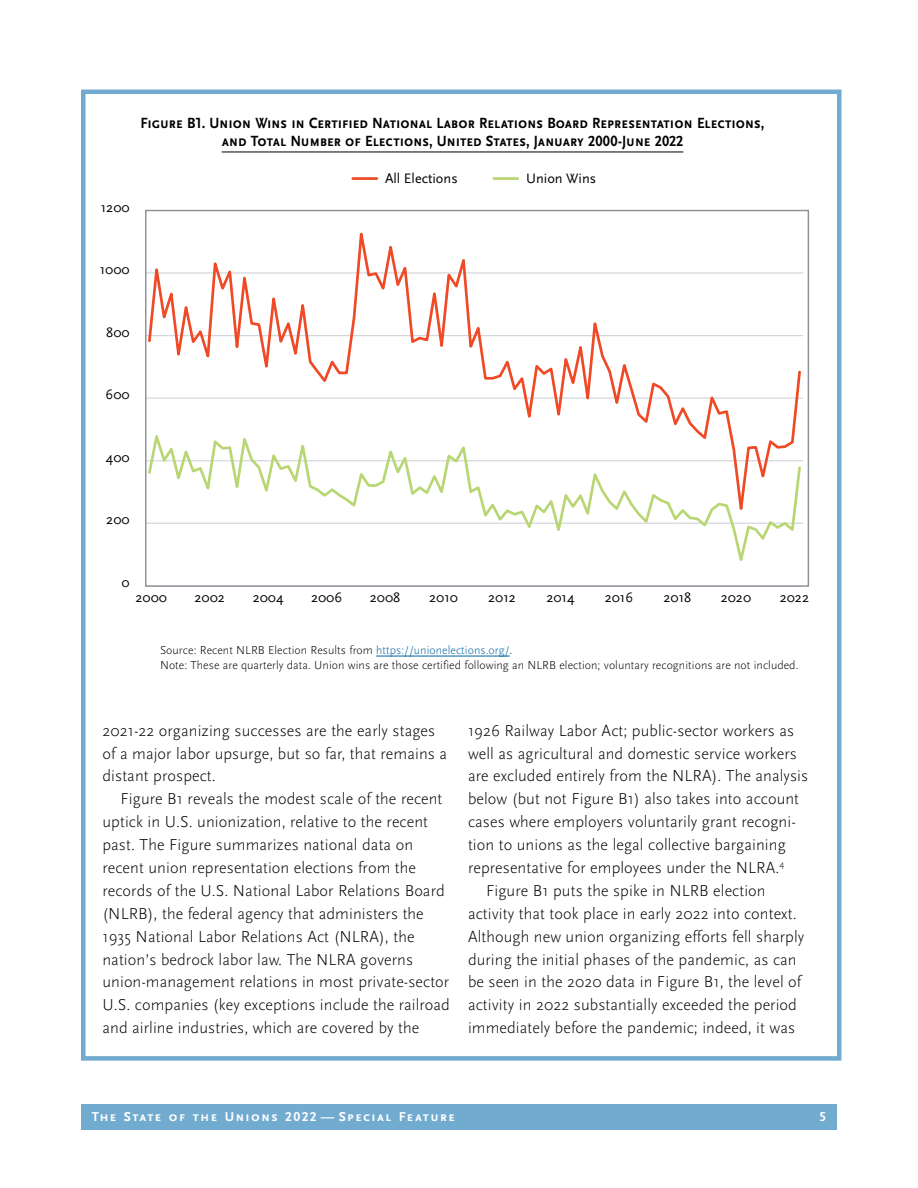
<style>
.page{position:relative;width:918px;height:1188px;background:#fff}
.page>*{position:absolute;margin:0;border:0;box-sizing:border-box;transform-origin:0 0}
.t1{font:700 19.95px "Scala Sans";letter-spacing:-.03em;color:#000}
.t2{font:900 18px "Scala Sans";color:#fff}
._06body{font:300 16.5px/23px "Scala Sans";letter-spacing:.005em;color:#000}
._14table_caption{font:15.45px/18px "Scala Sans Bold SC";letter-spacing:-.005em;color:#000;text-align:center;scale:.92 1}
.t3{font:14.25px "Scala Sans";color:#000}
.t4{font:13.5px "Scala Sans Bold SC";letter-spacing:.1em;color:#fff}
._10notes{font:300 12px "Scala Sans";letter-spacing:.005em;color:#000}
.t5{font:11.4px "Scala Sans";color:#000}
.s1{color:#00629e}
.s2{font-family:"Scala Sans Bold SC";font-weight:400;font-size:13.5px}
</style>
<div class="page">
<div style="left:81px;top:1104px;width:756px;height:26px;background:#71abcf"></div>
<div style="left:81px;top:90px;width:761px;height:971px;border:4px solid #71abcf"></div>
<svg style="left:147px;top:232px;width:656px;height:194px"></svg>
<svg style="left:147px;top:426px;width:656px;height:135px"></svg>
<hr style="left:353px;top:177px;width:24px;height:3px;background:#ef4925">
<hr style="left:494px;top:177px;width:24px;height:3px;background:#b8d774">
<hr style="left:222px;top:152px;width:461px;height:1px;background:#000">
<hr style="left:376px;top:656px;width:134px;height:1px;background:#00629e">
<p class="_14table_caption" style="left:140px;top:114px;width:680px">Figure B1. Union Wins in Certified National Labor Relations Board Representation Elections, and Total Number of Elections, United States, January 2000-June 2022</p>
<p class="t1" style="left:285px;top:117px;width:380px">Elections, United States, January 2000-June 2022</p>
<p class="t3" style="left:101px;top:199px;width:30px">1200</p>
<p class="t3" style="left:100px;top:262px;width:31px">1000</p>
<p class="t3" style="left:106px;top:325px;width:25px">800</p>
<p class="t3" style="left:106px;top:387px;width:26px">600</p>
<p class="t3" style="left:106px;top:450px;width:25px">400</p>
<p class="t3" style="left:106px;top:512px;width:25px">200</p>
<p class="t3" style="left:121px;top:575px;width:10px">0</p>
<p class="t3" style="left:385px;top:170px;width:74px">All Elections</p>
<p class="t3" style="left:526px;top:170px;width:72px">Union Wins</p>
<p class="t3" style="left:136px;top:590px;width:33px">2000</p>
<p class="t3" style="left:195px;top:590px;width:32px">2002</p>
<p class="t3" style="left:253px;top:590px;width:32px">2004</p>
<p class="t3" style="left:311px;top:590px;width:33px">2006</p>
<p class="t3" style="left:370px;top:590px;width:32px">2008</p>
<p class="t3" style="left:429px;top:590px;width:30px">2010</p>
<p class="t3" style="left:488px;top:590px;width:29px">2012</p>
<p class="t3" style="left:546px;top:590px;width:30px">2014</p>
<p class="t3" style="left:605px;top:590px;width:30px">2016</p>
<p class="t3" style="left:664px;top:590px;width:29px">2018</p>
<p class="t3" style="left:721px;top:590px;width:32px">2020</p>
<p class="t3" style="left:780px;top:590px;width:31px">2022</p>
<p class="t5" style="left:146px;top:638px;width:342px">Source: Recent NLRB Election Results from https://unionelections.org/.</p>
<p class="_10notes" style="left:160px;top:644px;width:354px">Source: Recent NLRB Election Results from <span class="s1">https://unionelections.org/</span>.</p>
<p class="_10notes" style="left:160px;top:659px;width:640px">Note: These are quarterly data. Union wins are those certified following an NLRB election; voluntary recognitions are not included.</p>
<p class="_06body" style="left:102px;top:719px;width:346px">2021-22 organizing successes are the early stages of a major labor upsurge, but so far, that remains a distant prospect.</p>
<p class="_06body" style="left:102px;top:788px;width:349px;text-indent:18px">Figure B1 reveals the modest scale of the recent uptick in U.S. unionization, relative to the recent past. The Figure summarizes national data on recent union representation elections from the records of the U.S. National Labor Relations Board (NLRB), the federal agency that administers the 1935 National Labor Relations Act (NLRA), the nation’s bedrock labor law. The NLRA governs union-management relations in most private-sector U.S. companies (key exceptions include the railroad and airline industries, which are covered by the</p>
<p class="_06body" style="left:468px;top:719px;width:342px">1926 Railway Labor Act; public-sector workers as well as agricultural and domestic service workers are excluded entirely from the NLRA). The analysis below (but not Figure B1) also takes into account cases where employers voluntarily grant recogni&shy;tion to unions as the legal collective bargaining representative for employees under the NLRA.<sup>4</sup></p>
<p class="_06body" style="left:468px;top:879px;width:338px;text-indent:18px">Figure B1 puts the spike in NLRB election activity that took place in early 2022 into context.<br>Although new union organizing efforts fell sharply during the initial phases of the pandemic, as can be seen in the 2020 data in Figure B1, the level of activity in 2022 substantially exceeded the period immediately before the pandemic; indeed, it was</p>
<p class="t2" style="left:92px;top:1108px;width:237px">The State of the Unions 2011</p>
<p class="t4" style="left:92px;top:1109px;width:364px">The State of the Unions 2022 — Special Feature</p>
<p class="t2" style="left:818px;top:1108px;width:10px">5<span class="s2">5</span></p>
</div>
